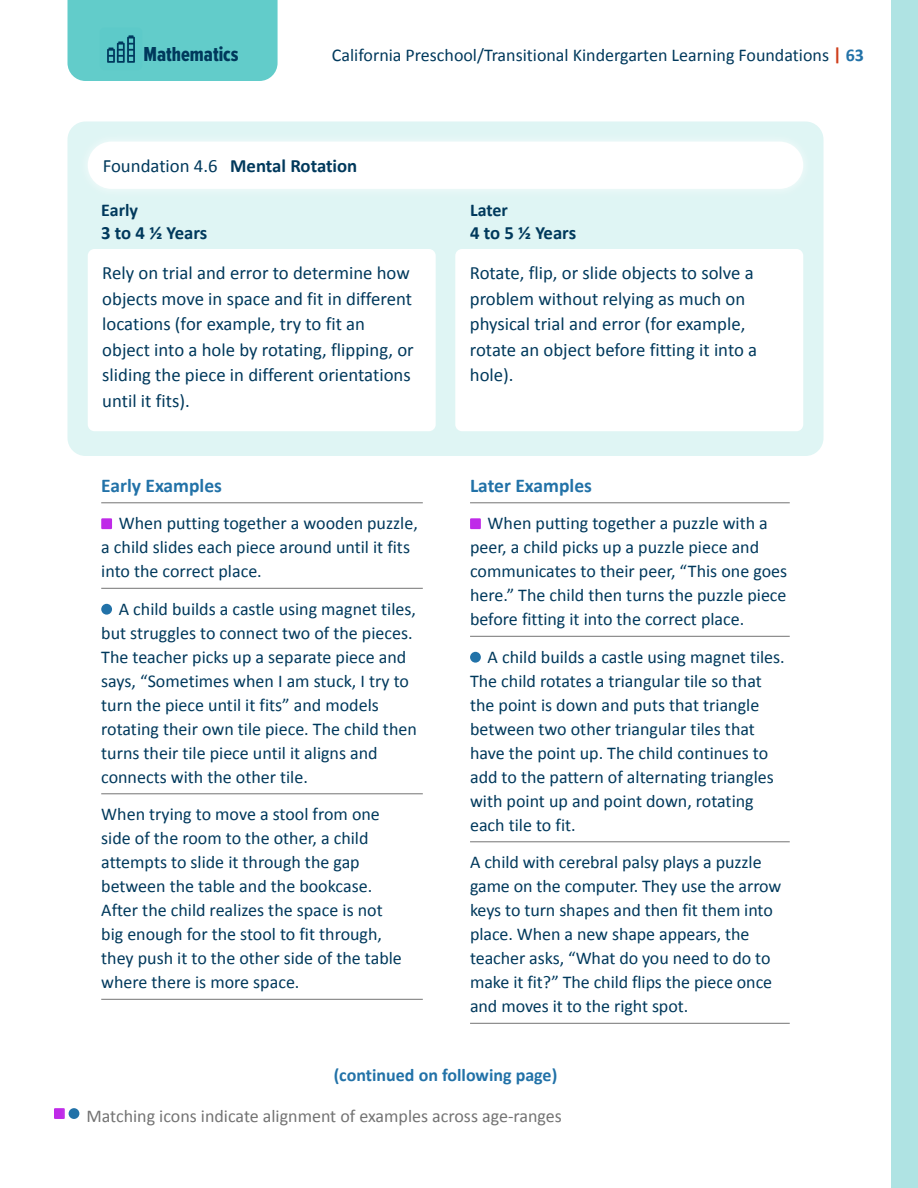
<style>
.page{position:relative;width:918px;height:1188px;background:#fff}
.page>*{position:absolute;margin:0;border:0;box-sizing:border-box;transform-origin:0 0}
.t1{font:21px "Proxima Nova Ex Cn Extrabld";color:#00395c}
.t2{font:700 19.5px "Calibri";color:#2272a8}
.t3{font:18.75px/25.5px "Calibri";color:#00395c}
.t4{font:700 18.75px "Calibri";letter-spacing:-.005em;color:#00395c}
.t5{font:18px/24px "Calibri";color:#00395c}
.t6{font:18px "Calibri";color:#737373}
.t7{font:700 18px "Calibri";color:#2272a8}
.t8{font:700 18px "Calibri";color:#00395c}
.s1{font-weight:700;color:#cf3f1c}
.s2{font-weight:700;color:#2272a8}
.s3{font-weight:400}
</style>
<div class="page">
<div style="left:68px;top:0;width:210px;height:81px;background:#62ccca"></div>
<div style="left:891px;top:0;width:27px;height:1188px;background:#afe3e3"></div>
<div style="left:54px;top:1108px;width:11px;height:11px;background:#bf2ae8"></div>
<div style="left:59px;top:1099px;width:30px;height:29px;background:#fff"></div>
<div style="left:69px;top:1108px;width:10px;height:11px;background:#2272a8;border-radius:50%"></div>
<div style="left:68px;top:122px;width:756px;height:334px;background:#dff5f4;border-radius:18px"></div>
<div style="left:78px;top:132px;width:735px;height:67px;background:#e3f6f5"></div>
<div style="left:88px;top:142px;width:715px;height:47px;background:#fff;border-radius:24px"></div>
<div style="left:88px;top:249px;width:348px;height:182px;background:#fff;border-radius:7px"></div>
<div style="left:455px;top:249px;width:348px;height:182px;background:#fff;border-radius:7px"></div>
<hr style="left:101px;top:502px;width:322px;height:1px;background:#737373">
<hr style="left:101px;top:588px;width:322px;height:1px;background:#737373">
<hr style="left:101px;top:793px;width:322px;height:1px;background:#737373">
<hr style="left:101px;top:999px;width:322px;height:1px;background:#737373">
<div style="left:101px;top:518px;width:11px;height:11px;background:#bf2ae8"></div>
<div style="left:101px;top:604px;width:11px;height:11px;background:#2272a8;border-radius:50%"></div>
<hr style="left:470px;top:502px;width:320px;height:1px;background:#737373">
<hr style="left:470px;top:636px;width:320px;height:1px;background:#737373">
<hr style="left:470px;top:841px;width:320px;height:1px;background:#737373">
<hr style="left:470px;top:1023px;width:320px;height:1px;background:#737373">
<div style="left:470px;top:518px;width:11px;height:11px;background:#bf2ae8"></div>
<div style="left:470px;top:652px;width:11px;height:11px;background:#2272a8;border-radius:50%"></div>
<p class="t1" style="left:144px;top:38px;width:96px">Mathematics</p>
<p class="t5" style="left:332px;top:42px;width:534px">California Preschool/Transitional Kindergarten Learning Foundations <span class="s1">|</span> <span class="s2">63</span></p>
<p class="t4" style="left:103px;top:154px;width:256px"><span class="s3">Foundation 4.6</span> Mental Rotation</p>
<p class="t8" style="left:101px;top:199px;width:38px">Early</p>
<p class="t4" style="left:101px;top:221px;width:108px">3 to 4 ½ Years</p>
<p class="t3" style="left:102px;top:259px;width:313px">Rely on trial and error to determine how objects move in space and fit in different locations (for example, try to fit an object into a hole by rotating, flipping, or sliding the piece in different orientations until it fits).</p>
<p class="t2" style="left:101px;top:473px;width:122px">Early Examples</p>
<p class="t5" style="left:101px;top:510px;width:318px;text-indent:18px">When putting together a wooden puzzle, a child slides each piece around until it fits into the correct place.</p>
<p class="t5" style="left:101px;top:596px;width:317px;text-indent:18px">A child builds a castle using magnet tiles, but struggles to connect two of the pieces.<br>The teacher picks up a separate piece and says, “Sometimes when I am stuck, I try to turn the piece until it fits” and models rotating their own tile piece. The child then turns their tile piece until it aligns and connects with the other tile.</p>
<p class="t5" style="left:101px;top:801px;width:302px">When trying to move a stool from one side of the room to the other, a child attempts to slide it through the gap between the table and the bookcase.<br>After the child realizes the space is not big enough for the stool to fit through, they push it to the other side of the table where there is more space.</p>
<p class="t8" style="left:470px;top:199px;width:39px">Later</p>
<p class="t4" style="left:470px;top:221px;width:108px">4 to 5 ½ Years</p>
<p class="t3" style="left:470px;top:259px;width:289px">Rotate, flip, or slide objects to solve a problem without relying as much on physical trial and error (for example, rotate an object before fitting it into a hole).</p>
<p class="t2" style="left:470px;top:473px;width:123px">Later Examples</p>
<p class="t5" style="left:470px;top:510px;width:319px;text-indent:18px">When putting together a puzzle with a peer, a child picks up a puzzle piece and communicates to their peer, “This one goes here.” The child then turns the puzzle piece before fitting it into the correct place.</p>
<p class="t5" style="left:470px;top:644px;width:316px;text-indent:18px">A child builds a castle using magnet tiles.<br>The child rotates a triangular tile so that the point is down and puts that triangle between two other triangular tiles that have the point up. The child continues to add to the pattern of alternating triangles with point up and point down, rotating each tile to fit.</p>
<p class="t5" style="left:470px;top:849px;width:313px">A child with cerebral palsy plays a puzzle game on the computer. They use the arrow keys to turn shapes and then fit them into place. When a new shape appears, the teacher asks, “What do you need to do to make it fit?” The child flips the piece once and moves it to the right spot.</p>
<p class="t7" style="left:334px;top:1064px;width:225px">(continued on following page)</p>
<p class="t6" style="left:86px;top:1105px;width:477px">Matching icons indicate alignment of examples across age-ranges</p>
</div>
